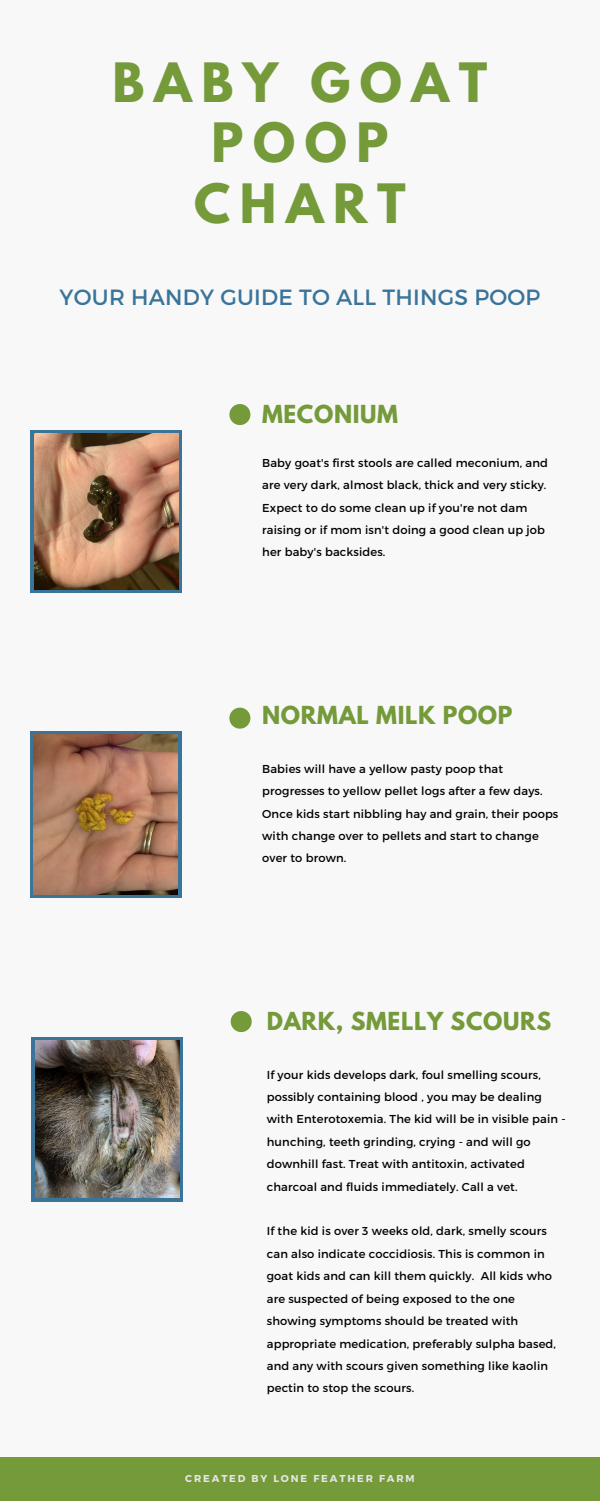
<style>
.page{position:relative;width:600px;height:1501px;background:#fff}
.page>*{position:absolute;margin:0;border:0;box-sizing:border-box;transform-origin:0 0}
.t1{font:700 48px/60.2px "League Spartan";letter-spacing:.2em;color:#749a3a;text-align:center}
.t2{font:700 22px "League Spartan";letter-spacing:.03em;color:#749a3a}
.t3{font:22px "Montserrat";letter-spacing:.01em;color:#3a749a}
.t4{font:11.5px/22.4px "Montserrat";letter-spacing:.015em;color:#000}
.t5{font:700 10px "Montserrat";letter-spacing:.185em;color:#e5e5e6}
</style>
<div class="page">
<div style="left:0;top:0;width:600px;height:1500px;background:#f8f8f8"></div>
<div style="left:0;top:1456px;width:600px;height:44px;background:#749a3a"></div>
<svg style="left:231px;top:1011px;width:21px;height:20px"></svg>
<div style="left:32px;top:1036px;width:151px;height:165px;background:linear-gradient(to right,#3a749a,#3a749a)"></div>
<img style="left:36px;top:1040px;width:144px;height:157px">
<svg style="left:30px;top:430px;width:152px;height:162px;background:#426f8c"></svg>
<img style="left:34px;top:433px;width:144px;height:156px">
<svg style="left:229px;top:404px;width:21px;height:21px"></svg>
<svg style="left:30px;top:731px;width:152px;height:166px;background:#456e89"></svg>
<img style="left:34px;top:734px;width:144px;height:159px">
<svg style="left:229px;top:707px;width:21px;height:21px"></svg>
<h1 class="t1" style="left:113px;top:59px;width:376px">BABY GOAT<br>POOP<br>CHART</h1>
<h2 class="t3" style="left:60px;top:283px;width:482px">YOUR HANDY GUIDE TO ALL THINGS POOP</h2>
<h2 class="t2" style="left:262px;top:403px;width:137px">MECONIUM</h2>
<p class="t4" style="left:262px;top:450px;width:287px">Baby goat's first stools are called meconium, and are very dark, almost black, thick and very sticky.<br>Expect to do some clean up if you're not dam raising or if mom isn't doing a good clean up job her baby's backsides.</p>
<h2 class="t2" style="left:262px;top:704px;width:252px">NORMAL MILK POOP</h2>
<p class="t4" style="left:262px;top:756px;width:298px">Babies will have a yellow pasty poop that progresses to yellow pellet logs after a few days.<br>Once kids start nibbling hay and grain, their poops with change over to pellets and start to change over to brown.</p>
<h2 class="t2" style="left:267px;top:1010px;width:286px">DARK, SMELLY SCOURS</h2>
<p class="t4" style="left:267px;top:1062px;width:300px">If your kids develops dark, foul smelling scours, possibly containing blood , you may be dealing with Enterotoxemia. The kid will be in visible pain - hunching, teeth grinding, crying - and will go downhill fast. Treat with antitoxin, activated charcoal and fluids immediately. Call a vet.</p>
<p class="t4" style="left:267px;top:1219px;width:291px">If the kid is over 3 weeks old, dark, smelly scours can also indicate coccidiosis. This is common in goat kids and can kill them quickly. All kids who are suspected of being exposed to the one showing symptoms should be treated with appropriate medication, preferably sulpha based, and any with scours given something like kaolin pectin to stop the scours.</p>
<p class="t5" style="left:185px;top:1471px;width:231px">CREATED BY LONE FEATHER FARM</p>
</div>
